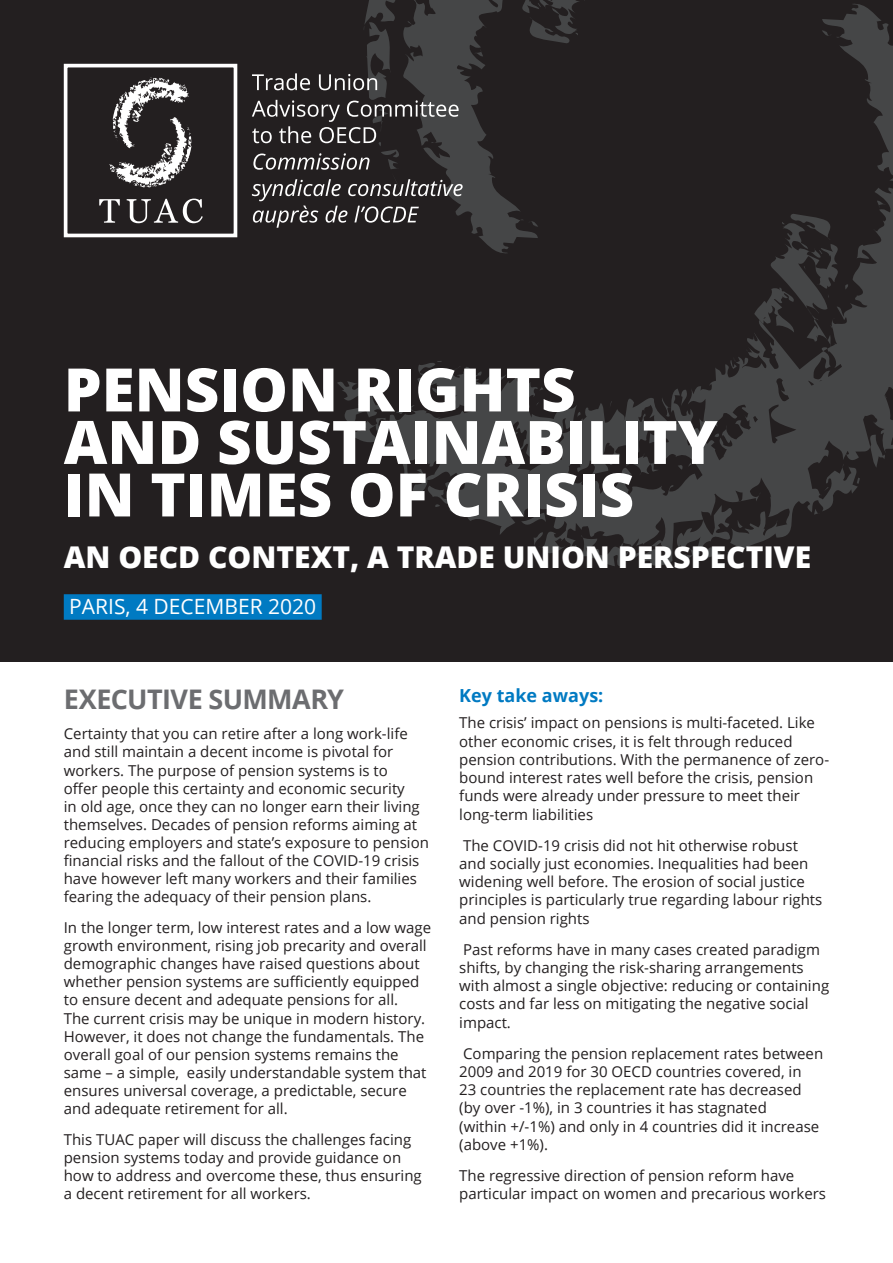
<style>
.page{position:relative;width:893px;height:1263px;background:#fff}
.page>*{position:absolute;margin:0;border:0;box-sizing:border-box;transform-origin:0 0}
.T0{font:800 60px/52.5px "Open Sans";color:#fff}
.T02{font:800 30px "Open Sans";color:#fff}
.T1{font:700 27px "Open Sans";letter-spacing:-.025em;color:#6c6d70}
.SousTitreDate{font:21px "Open Sans";color:#fff}
.T2{font:700 18px "Open Sans";color:#007ac2}
.txt{font:15px/18.1px "Open Sans";color:#231f20}
</style>
<div class="page">
<div style="left:0;top:0;width:893px;height:661px;background:#231f20"></div>
<svg style="left:337px;top:381px;width:49px;height:61px"></svg>
<svg style="left:386px;top:255px;width:507px;height:311px"></svg>
<svg style="left:395px;top:404px;width:11px;height:14px"></svg>
<svg style="left:416px;top:360px;width:26px;height:20px"></svg>
<svg style="left:434px;top:503px;width:6px;height:6px"></svg>
<svg style="left:521px;top:507px;width:25px;height:41px"></svg>
<svg style="left:536px;top:402px;width:3px;height:4px"></svg>
<svg style="left:573px;top:545px;width:6px;height:5px"></svg>
<svg style="left:539px;top:387px;width:4px;height:3px"></svg>
<svg style="left:552px;top:438px;width:3px;height:6px"></svg>
<svg style="left:602px;top:546px;width:5px;height:4px"></svg>
<svg style="left:573px;top:412px;width:9px;height:13px"></svg>
<svg style="left:609px;top:461px;width:5px;height:5px"></svg>
<svg style="left:626px;top:452px;width:33px;height:24px"></svg>
<svg style="left:696px;top:547px;width:25px;height:13px"></svg>
<svg style="left:610px;top:401px;width:2px;height:7px"></svg>
<svg style="left:727px;top:551px;width:6px;height:5px"></svg>
<svg style="left:737px;top:520px;width:6px;height:12px"></svg>
<svg style="left:677px;top:463px;width:14px;height:11px"></svg>
<svg style="left:660px;top:397px;width:15px;height:25px"></svg>
<svg style="left:681px;top:389px;width:9px;height:18px"></svg>
<svg style="left:814px;top:506px;width:5px;height:9px"></svg>
<svg style="left:714px;top:434px;width:7px;height:4px"></svg>
<svg style="left:820px;top:487px;width:9px;height:9px"></svg>
<svg style="left:857px;top:478px;width:3px;height:6px"></svg>
<svg style="left:729px;top:358px;width:8px;height:11px"></svg>
<svg style="left:754px;top:255px;width:94px;height:96px"></svg>
<svg style="left:463px;top:0;width:430px;height:255px"></svg>
<svg style="left:512px;top:0;width:83px;height:43px"></svg>
<svg style="left:475px;top:49px;width:8px;height:8px"></svg>
<svg style="left:520px;top:219px;width:18px;height:8px"></svg>
<div style="left:64px;top:64px;width:173px;height:173px;border:4px solid #fff"></div>
<svg style="left:109px;top:78px;width:83px;height:110px"></svg>
<svg style="left:99px;top:199px;width:21px;height:24px"></svg>
<svg style="left:127px;top:199px;width:76px;height:24px"></svg>
<svg style="left:252px;top:0;width:211px;height:228px"></svg>
<div style="left:64px;top:594px;width:258px;height:26px;background:#007ac2"></div>
<p class="T0" style="left:64px;top:360px;width:655px">PENSION RIGHTS<br>AND SUSTAINABILITY<br>IN TIMES OF CRISIS</p>
<p class="T02" style="left:64px;top:534px;width:749px">AN OECD CONTEXT, A TRADE UNION PERSPECTIVE</p>
<p class="SousTitreDate" style="left:69px;top:592px;width:249px">PARIS, 4 DECEMBER 2020</p>
<p class="T1" style="left:64px;top:680px;width:282px">EXECUTIVE SUMMARY</p>
<p class="txt" style="left:64px;top:724px;width:367px">Certainty that you can retire after a long work-life and still maintain a decent income is pivotal for workers. The purpose of pension systems is to<br>offer people this certainty and economic security<br>in old age, once they can no longer earn their living themselves. Decades of pension reforms aiming at reducing employers and state’s exposure to pension financial risks and the fallout of the COVID-19 crisis have however left many workers and their families fearing the adequacy of their pension plans.</p>
<p class="txt" style="left:64px;top:918px;width:369px">In the longer term, low interest rates and a low wage growth environment, rising job precarity and overall demographic changes have raised questions about whether pension systems are sufficiently equipped to ensure decent and adequate pensions for all.<br>The current crisis may be unique in modern history.<br>However, it does not change the fundamentals. The overall goal of our pension systems remains the same – a simple, easily understandable system that ensures universal coverage, a predictable, secure and adequate retirement for all.</p>
<p class="txt" style="left:64px;top:1130px;width:359px">This TUAC paper will discuss the challenges facing pension systems today and provide guidance on how to address and overcome these, thus ensuring a decent retirement for all workers.</p>
<p class="T2" style="left:459px;top:682px;width:146px">Key take aways:</p>
<p class="txt" style="left:459px;top:713px;width:371px">The crisis’ impact on pensions is multi-faceted. Like other economic crises, it is felt through reduced pension contributions. With the permanence of zero&shy;bound interest rates well before the crisis, pension funds were already under pressure to meet their long-term liabilities</p>
<p class="txt" style="left:459px;top:836px;width:365px">The COVID-19 crisis did not hit otherwise robust and socially just economies. Inequalities had been widening well before. The erosion of social justice principles is particularly true regarding labour rights and pension rights</p>
<p class="txt" style="left:459px;top:940px;width:371px">Past reforms have in many cases created paradigm shifts, by changing the risk-sharing arrangements with almost a single objective: reducing or containing costs and far less on mitigating the negative social impact.</p>
<p class="txt" style="left:459px;top:1044px;width:365px">Comparing the pension replacement rates between 2009 and 2019 for 30 OECD countries covered, in<br>23 countries the replacement rate has decreased (by over -1%), in 3 countries it has stagnated<br>(within +/-1%) and only in 4 countries did it increase (above +1%).</p>
<p class="txt" style="left:459px;top:1166px;width:368px">The regressive direction of pension reform have particular impact on women and precarious workers</p>
</div>
